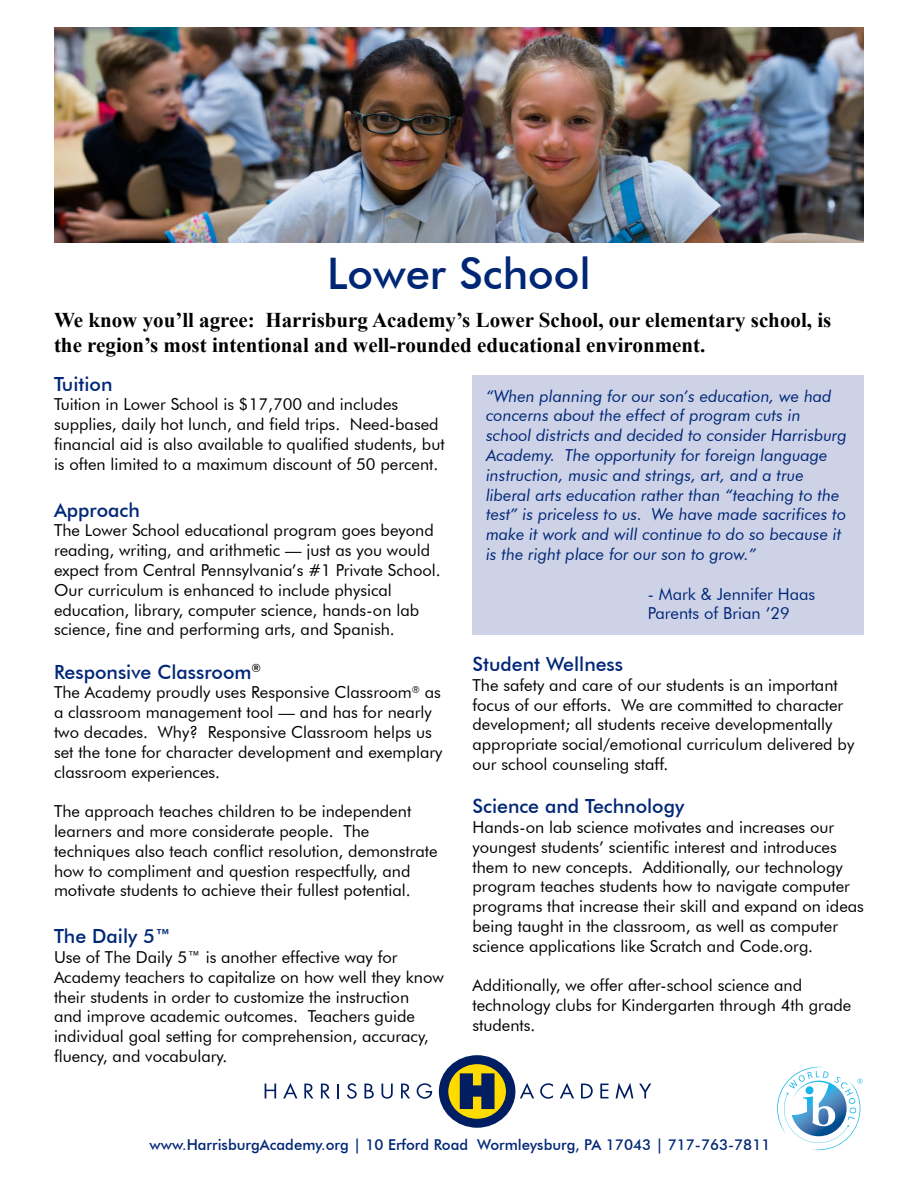
<style>
.page{position:relative;width:918px;height:1188px;background:#fff}
.page>*{position:absolute;margin:0;border:0;box-sizing:border-box;transform-origin:0 0}
.t1{font:500 43.5px "Futura BT";color:#002776}
.t2{font:700 21px/25.2px "Times New Roman";color:#000}
.t3{font:500 19.5px "Futura BT";color:#002776}
.t4{font:16.5px/19.8px "Futura BT";color:#000}
.t5{font:italic 16.5px/19.8px "Futura BT";color:#002776}
.t6{font:16.5px/19.8px "Futura BT";color:#002776}
.t7{font:500 15px "Futura BT";color:#002776}
</style>
<div class="page">
<svg style="left:777px;top:1067px;width:85px;height:83px"></svg>
<div style="left:472px;top:375px;width:392px;height:259px;background:#cdd2e7"></div>
<img style="left:54px;top:27px;width:810px;height:216px">
<svg style="left:265px;top:1084px;width:11px;height:14px"></svg>
<svg style="left:283px;top:1083px;width:14px;height:15px"></svg>
<svg style="left:304px;top:1084px;width:9px;height:14px"></svg>
<svg style="left:321px;top:1084px;width:9px;height:14px"></svg>
<svg style="left:337px;top:1084px;width:2px;height:14px"></svg>
<svg style="left:347px;top:1083px;width:10px;height:16px"></svg>
<svg style="left:364px;top:1084px;width:10px;height:14px"></svg>
<svg style="left:381px;top:1084px;width:12px;height:15px"></svg>
<svg style="left:401px;top:1084px;width:9px;height:14px"></svg>
<svg style="left:417px;top:1083px;width:15px;height:16px"></svg>
<svg style="left:540px;top:1083px;width:13px;height:16px"></svg>
<svg style="left:560px;top:1083px;width:14px;height:15px"></svg>
<svg style="left:581px;top:1084px;width:12px;height:14px"></svg>
<svg style="left:600px;top:1084px;width:9px;height:14px"></svg>
<svg style="left:616px;top:1083px;width:17px;height:16px"></svg>
<svg style="left:639px;top:1084px;width:12px;height:14px"></svg>
<svg style="left:439px;top:1055px;width:95px;height:73px"></svg>
<h1 class="t1" style="left:327px;top:247px;width:265px">Lower School</h1>
<p class="t2" style="left:54px;top:307px;width:779px">We know you’ll agree: Harrisburg Academy’s Lower School, our elementary school, is the region’s most intentional and well-rounded educational environment.</p>
<p class="t5" style="left:486px;top:386px;width:362px">“When planning for our son’s education, we had concerns about the effect of program cuts in school districts and decided to consider Harrisburg Academy. The opportunity for foreign language instruction, music and strings, art, and a true liberal arts education rather than “teaching to the test” is priceless to us. We have made sacrifices to make it work and will continue to do so because it is the right place for our son to grow.”</p>
<p class="t6" style="left:648px;top:584px;width:169px">- Mark &amp; Jennifer Haas<br>Parents of Brian ’29</p>
<p class="t3" style="left:54px;top:372px;width:60px">Tuition</p>
<p class="t4" style="left:54px;top:395px;width:392px">Tuition in Lower School is $17,700 and includes supplies, daily hot lunch, and field trips. Need-based financial aid is also available to qualified students, but is often limited to a maximum discount of 50 percent.</p>
<p class="t3" style="left:54px;top:498px;width:87px">Approach</p>
<p class="t4" style="left:54px;top:521px;width:388px">The Lower School educational program goes beyond reading, writing, and arithmetic — just as you would expect from Central Pennsylvania’s #1 Private School.<br>Our curriculum is enhanced to include physical education, library, computer science, hands-on lab science, fine and performing arts, and Spanish.</p>
<p class="t3" style="left:54px;top:660px;width:209px">Responsive Classroom<sup>®</sup></p>
<p class="t4" style="left:54px;top:683px;width:390px">The Academy proudly uses Responsive Classroom<sup>®</sup> as a classroom management tool — and has for nearly two decades. Why? Responsive Classroom helps us set the tone for character development and exemplary classroom experiences.</p>
<p class="t4" style="left:54px;top:801px;width:385px">The approach teaches children to be independent learners and more considerate people. The techniques also teach conflict resolution, demonstrate how to compliment and question respectfully, and motivate students to achieve their fullest potential.</p>
<p class="t3" style="left:54px;top:924px;width:119px">The Daily 5™</p>
<p class="t4" style="left:54px;top:947px;width:391px">Use of The Daily 5™ is another effective way for Academy teachers to capitalize on how well they know their students in order to customize the instruction<br>and improve academic outcomes. Teachers guide individual goal setting for comprehension, accuracy, fluency, and vocabulary.</p>
<p class="t3" style="left:472px;top:652px;width:152px">Student Wellness</p>
<p class="t4" style="left:472px;top:675px;width:383px">The safety and care of our students is an important focus of our efforts. We are committed to character development; all students receive developmentally appropriate social/emotional curriculum delivered by our school counseling staff.</p>
<p class="t3" style="left:472px;top:795px;width:213px">Science and Technology</p>
<p class="t4" style="left:472px;top:817px;width:393px">Hands-on lab science motivates and increases our youngest students’ scientific interest and introduces them to new concepts. Additionally, our technology program teaches students how to navigate computer programs that increase their skill and expand on ideas being taught in the classroom, as well as computer science applications like Scratch and Code.org.</p>
<p class="t4" style="left:472px;top:976px;width:380px">Additionally, we offer after-school science and technology clubs for Kindergarten through 4th grade students.</p>
<p class="t7" style="left:150px;top:1135px;width:622px">www.HarrisburgAcademy.org | 10 Erford Road Wormleysburg, PA 17043 | 717-763-7811</p>
</div>
